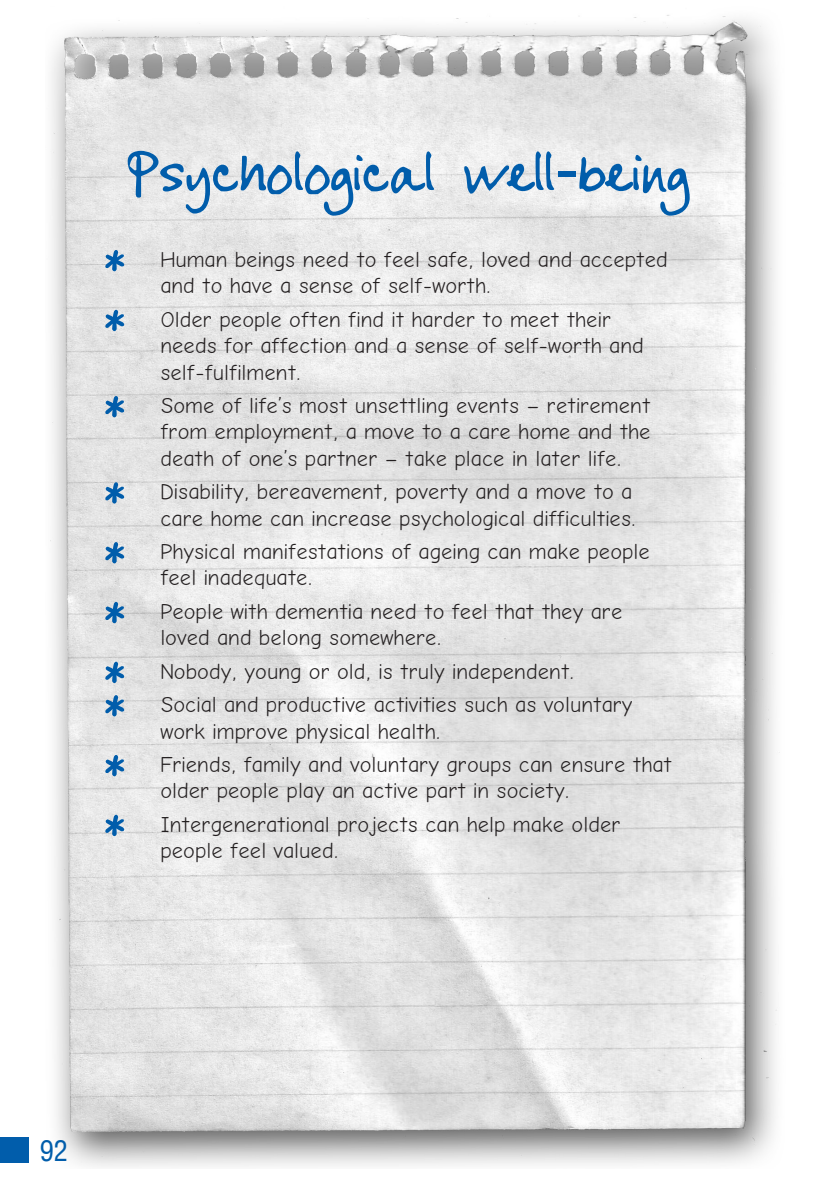
<style>
.page{position:relative;width:840px;height:1191px;background:#fff}
.page>*{position:absolute;margin:0;border:0;box-sizing:border-box;transform-origin:0 0}
.t1{font:92px "AT Benguiat Frisky";color:#015dab}
.shoard_bullet_box_ti{font:72px "FG Cheryl";color:#015dab}
.t2{font:condensed 28px "Helvetica";color:#015dab}
.t3{font:22px/26.4px "Comic Neue";color:#231f20}
.s1{font-family:"Helvetica";font-stretch:condensed}
</style>
<div class="page">
<img style="left:50px;top:15px;width:730px;height:1152px">
<div style="left:0;top:1137px;width:28px;height:25px;background:#015dab"></div>
<p class="shoard_bullet_box_ti" style="left:126px;top:129px;width:564px">Psychological well<span class="s1">-</span>being</p>
<p class="t1" style="left:103px;top:225px;width:24px">*</p>
<p class="t3" style="left:160px;top:245px;width:509px">Human beings need to feel safe, loved and accepted and to have a sense of self-worth.</p>
<p class="t1" style="left:103px;top:285px;width:24px">*</p>
<p class="t3" style="left:160px;top:305px;width:484px">Older people often find it harder to meet their needs for affection and a sense of self-worth and self-fulfilment.</p>
<p class="t1" style="left:103px;top:371px;width:24px">*</p>
<p class="t3" style="left:160px;top:391px;width:491px;text-align:justify">Some of life’s most unsettling events – retirement from employment, a move to a care home and the death of one’s partner – take place in later life.</p>
<p class="t1" style="left:103px;top:457px;width:24px">*</p>
<p class="t3" style="left:160px;top:478px;width:477px">Disability, bereavement, poverty and a move to a care home can increase psychological difficulties.</p>
<p class="t1" style="left:103px;top:517px;width:24px">*</p>
<p class="t3" style="left:160px;top:537px;width:491px">Physical manifestations of ageing can make people feel inadequate.</p>
<p class="t1" style="left:103px;top:577px;width:24px">*</p>
<p class="t3" style="left:160px;top:597px;width:463px">People with dementia need to feel that they are loved and belong somewhere.</p>
<p class="t1" style="left:103px;top:637px;width:24px">*</p>
<p class="t3" style="left:160px;top:657px;width:415px">Nobody, young or old, is truly independent.</p>
<p class="t1" style="left:103px;top:670px;width:24px">*</p>
<p class="t3" style="left:160px;top:690px;width:473px">Social and productive activities such as voluntary work improve physical health.</p>
<p class="t1" style="left:103px;top:730px;width:24px">*</p>
<p class="t3" style="left:160px;top:750px;width:513px">Friends, family and voluntary groups can ensure that older people play an active part in society.</p>
<p class="t1" style="left:103px;top:790px;width:24px">*</p>
<p class="t3" style="left:160px;top:810px;width:461px">Intergenerational projects can help make older people feel valued.</p>
<p class="t2" style="left:40px;top:1132px;width:29px">92</p>
</div>
